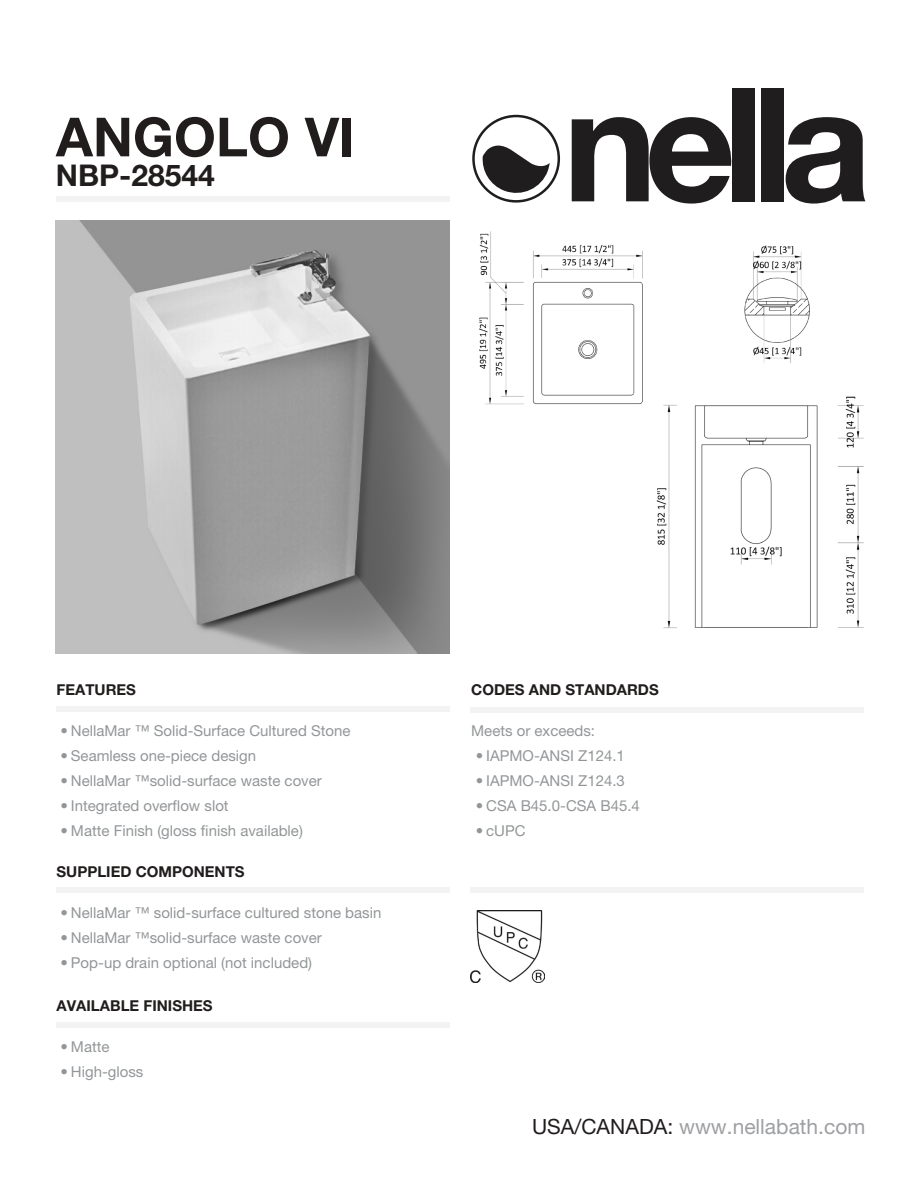
<style>
.page{position:relative;width:918px;height:1188px;background:#fff}
.page>*{position:absolute;margin:0;border:0;box-sizing:border-box;transform-origin:0 0}
.Product_Type{font:700 54px "Helvetica Neue LT Pro";color:#211d1d}
.Product_Type-2{font:700 30px "Helvetica Neue LT Pro";color:#211d1d}
.t1{font:21px "Helvetica Neue LT Pro";color:#9d9fa2}
.Text{font:15px "Helvetica Neue LT Pro";color:#939698}
.t2{font:700 15px "Helvetica Neue LT Pro";color:#211d1d}
.s1{color:#211d1d}
</style>
<div class="page">
<div style="left:56px;top:196px;width:393px;height:5px;background:#f3f3f3"></div>
<svg style="left:572px;top:117px;width:161px;height:87px"></svg>
<div style="left:733px;top:88px;width:22px;height:113px;background:#201d1e"></div>
<div style="left:761px;top:88px;width:23px;height:113px;background:#201d1e"></div>
<svg style="left:786px;top:117px;width:80px;height:87px"></svg>
<svg style="left:472px;top:115px;width:88px;height:88px"></svg>
<div style="left:56px;top:706px;width:393px;height:6px;background:#f3f3f3"></div>
<div style="left:56px;top:888px;width:393px;height:5px;background:#f3f3f3"></div>
<div style="left:56px;top:1023px;width:393px;height:5px;background:#f3f3f3"></div>
<div style="left:471px;top:707px;width:393px;height:5px;background:#f3f3f3"></div>
<div style="left:471px;top:888px;width:393px;height:5px;background:#f3f3f3"></div>
<img style="left:471px;top:911px;width:74px;height:72px">
<img style="left:56px;top:220px;width:393px;height:434px">
<img style="left:656px;top:396px;width:208px;height:233px">
<img style="left:479px;top:231px;width:164px;height:174px">
<img style="left:744px;top:245px;width:66px;height:118px">
<p class="Product_Type" style="left:56px;top:104px;width:300px">ANGOLO VI</p>
<p class="Product_Type-2" style="left:56px;top:157px;width:160px">NBP-28544</p>
<p class="t2" style="left:57px;top:681px;width:81px">FEATURES</p>
<p class="Text" style="left:60px;top:722px;width:292px">• NellaMar ™ Solid-Surface Cultured Stone</p>
<p class="Text" style="left:60px;top:747px;width:197px">• Seamless one-piece design</p>
<p class="Text" style="left:60px;top:772px;width:263px">• NellaMar ™solid-surface waste cover</p>
<p class="Text" style="left:60px;top:797px;width:170px">• Integrated overflow slot</p>
<p class="Text" style="left:60px;top:822px;width:244px">• Matte Finish (gloss finish available)</p>
<p class="t2" style="left:57px;top:863px;width:190px">SUPPLIED COMPONENTS</p>
<p class="Text" style="left:60px;top:904px;width:322px">• NellaMar ™ solid-surface cultured stone basin</p>
<p class="Text" style="left:60px;top:929px;width:263px">• NellaMar ™solid-surface waste cover</p>
<p class="Text" style="left:60px;top:954px;width:253px">• Pop-up drain optional (not included)</p>
<p class="t2" style="left:57px;top:997px;width:158px">AVAILABLE FINISHES</p>
<p class="Text" style="left:60px;top:1038px;width:51px">• Matte</p>
<p class="Text" style="left:60px;top:1063px;width:84px">• High-gloss</p>
<p class="t2" style="left:471px;top:681px;width:189px">CODES AND STANDARDS</p>
<p class="Text" style="left:471px;top:722px;width:125px">Meets or exceeds:</p>
<p class="Text" style="left:476px;top:747px;width:151px">• IAPMO-ANSI Z124.1</p>
<p class="Text" style="left:476px;top:772px;width:151px">• IAPMO-ANSI Z124.3</p>
<p class="Text" style="left:476px;top:797px;width:166px">• CSA B45.0-CSA B45.4</p>
<p class="Text" style="left:476px;top:822px;width:51px">• cUPC</p>
<h3 class="t1" style="left:532px;top:1114px;width:335px"><span class="s1">USA/CANADA:</span> www.nellabath.com</h3>
</div>
